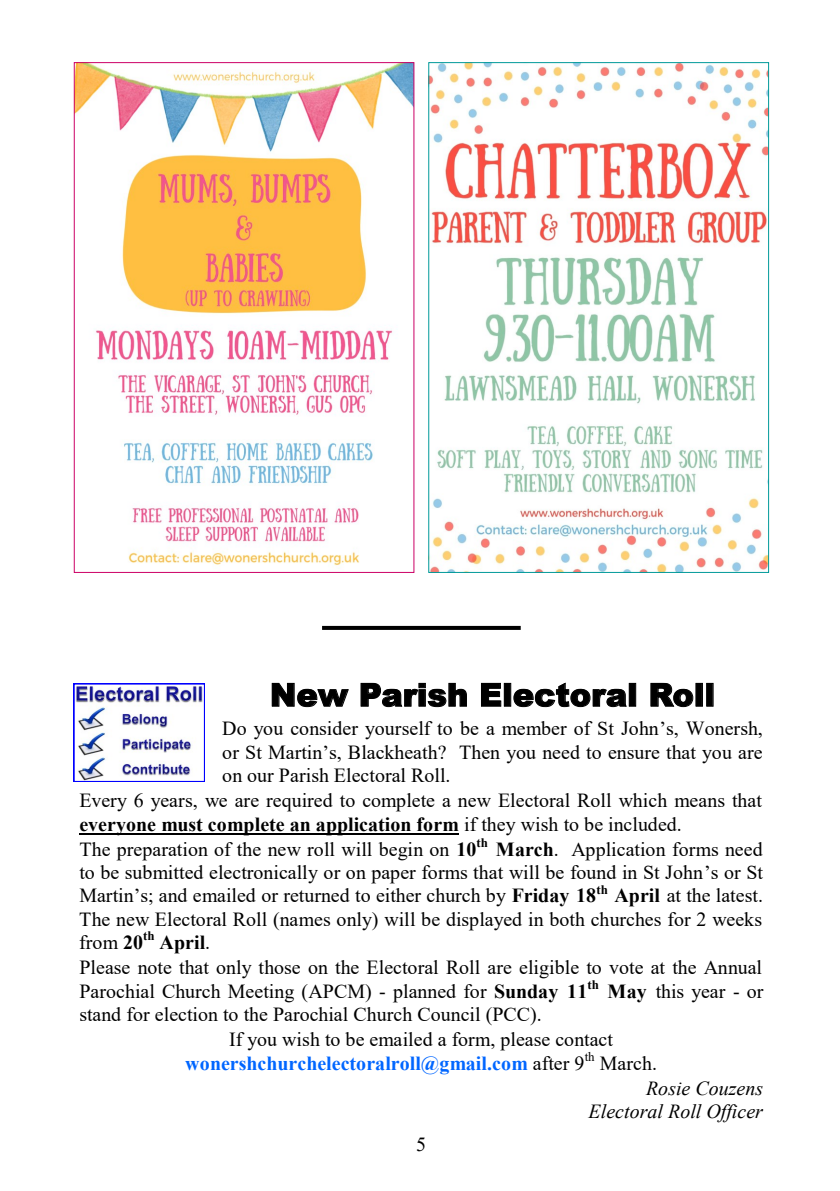
<style>
.page{position:relative;width:840px;height:1191px;background:#fff}
.page>*{position:absolute;margin:0;border:0;box-sizing:border-box;transform-origin:0 0}
.t1{font:900 32px "Arial";color:#000}
.t2{font:20px/23.2px "Times New Roman";color:#000;text-align:justify}
.t3{font:700 20px "Times New Roman";color:#06f}
.t4{font:italic 20px "Times New Roman";color:#000}
.s1{font-weight:700}
.s2{font-weight:400;color:#000}
</style>
<div class="page">
<img style="left:76px;top:64px;width:336px;height:505px">
<svg style="left:322px;top:626px;width:198px;height:4px"></svg>
<img style="left:430px;top:64px;width:336px;height:507px">
<svg style="left:271px;top:682px;width:78px;height:25px"></svg>
<svg style="left:360px;top:682px;width:107px;height:25px"></svg>
<svg style="left:481px;top:682px;width:20px;height:25px"></svg>
<div style="left:503px;top:683px;width:8px;height:23px;border:1px solid #000"></div>
<svg style="left:513px;top:682px;width:114px;height:25px"></svg>
<div style="left:628px;top:683px;width:7px;height:23px;border:1px solid #000"></div>
<svg style="left:650px;top:682px;width:43px;height:25px"></svg>
<div style="left:705px;top:683px;width:8px;height:23px;border:1px solid #000"></div>
<hr style="left:79px;top:832px;width:379px;height:2px;background:#000">
<img style="left:77px;top:686px;width:125px;height:93px">
<div style="left:74px;top:683px;width:131px;height:99px;border:2px solid #00f"></div>
<p class="t1" style="left:270px;top:671px;width:446px">New Parish Electoral Roll</p>
<p class="t2" style="left:222px;top:716px;width:542px">Do you consider yourself to be a member of St John’s, Wonersh, or St Martin’s, Blackheath? Then you need to ensure that you are on our Parish Electoral Roll.</p>
<p class="t2" style="left:79px;top:787px;width:684px;line-height:24.4px;text-align:left">Every 6 years, we are required to complete a new Electoral Roll which means that <span class="s1">everyone must complete an application form</span> if they wish to be included.<br>The preparation of the new roll will begin on <span class="s1">10</span><sup>th</sup> <span class="s1">March</span>. Application forms need</p>
<p class="t2" style="left:79px;top:860px;width:684px">to be submitted electronically or on paper forms that will be found in St John’s or St Martin’s; and emailed or returned to either church by <span class="s1">Friday 18</span><sup>th</sup> <span class="s1">April</span> at the latest.<br>The new Electoral Roll (names only) will be displayed in both churches for 2 weeks from <span class="s1">20</span><sup>th</sup> <span class="s1">April</span>.</p>
<p class="t2" style="left:79px;top:955px;width:685px">Please note that only those on the Electoral Roll are eligible to vote at the Annual Parochial Church Meeting (APCM) - planned for <span class="s1">Sunday 11</span><sup>th</sup> <span class="s1">May</span> this year - or stand for election to the Parochial Church Council (PCC).</p>
<p class="t2" style="left:229px;top:1027px;width:385px">If you wish to be emailed a form, please contact</p>
<p class="t3" style="left:185px;top:1048px;width:473px">wonershchurchelectoralroll@gmail.com <span class="s2">after 9</span><sup>th</sup> <span class="s2">March.</span></p>
<p class="t4" style="left:645px;top:1074px;width:119px">Rosie Couzens</p>
<p class="t4" style="left:588px;top:1097px;width:176px">Electoral Roll Officer</p>
<p class="t2" style="left:416px;top:1132px;width:11px">5</p>
</div>
